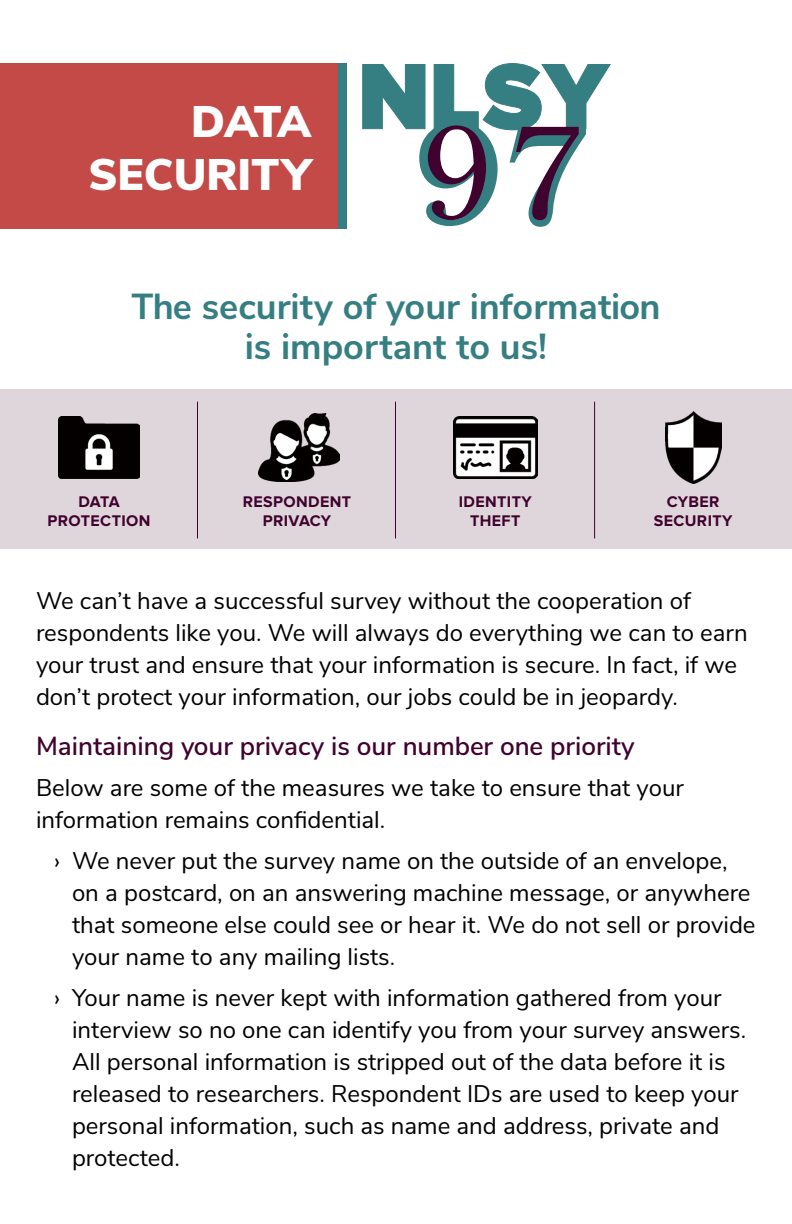
<style>
.page{position:relative;width:792px;height:1224px;background:#fff}
.page>*{position:absolute;margin:0;border:0;box-sizing:border-box;transform-origin:0 0}
.t1{font:900 44px/52.8px "Buckeye Sans";color:#fff;text-align:right}
.H2_-centered{font:700 36px/40px "Buckeye Sans";color:#357e81;text-align:center}
.t2{font:600 26px "Buckeye Sans";color:#40022e}
.Paragraph{font:24px/32px "Buckeye Sans";color:#000}
.t3{font:700 16px/19.2px "Proxima Nova";letter-spacing:.025em;color:#40022e;text-align:center}
</style>
<div class="page">
<svg style="left:362px;top:63px;width:249px;height:164px"></svg>
<div style="left:0;top:63px;width:338px;height:165px;background:#c44a47"></div>
<div style="left:338px;top:63px;width:9px;height:165px;background:#357e81"></div>
<div style="left:0;top:389px;width:792px;height:159px;background:#dfd6db"></div>
<img style="left:58px;top:416px;width:82px;height:62px">
<img style="left:666px;top:411px;width:55px;height:72px">
<img style="left:453px;top:416px;width:85px;height:62px">
<img style="left:258px;top:413px;width:82px;height:68px">
<hr style="left:197px;top:402px;width:1px;height:136px;background:#40022e">
<hr style="left:395px;top:402px;width:1px;height:136px;background:#40022e">
<hr style="left:594px;top:402px;width:1px;height:136px;background:#40022e">
<h1 class="t1" style="left:88px;top:93px;width:224px">DATA<br>SECURITY</h1>
<h2 class="H2_-centered" style="left:131px;top:284px;width:531px">The security of your information is important to us!</h2>
<p class="t3" style="left:48px;top:492px;width:104px">DATA<br>PROTECTION</p>
<p class="t3" style="left:243px;top:492px;width:110px">RESPONDENT<br>PRIVACY</p>
<p class="t3" style="left:654px;top:492px;width:80px">CYBER<br>SECURITY</p>
<p class="t3" style="left:459px;top:492px;width:74px">IDENTITY<br>THEFT</p>
<p class="Paragraph" style="left:36px;top:583px;width:713px">We can’t have a successful survey without the cooperation of respondents like you. We will always do everything we can to earn your trust and ensure that your information is secure. In fact, if we don’t protect your information, our jobs could be in jeopardy.</p>
<h3 class="t2" style="left:36px;top:727px;width:600px">Maintaining your privacy is our number one priority</h3>
<p class="Paragraph" style="left:36px;top:770px;width:649px">Below are some of the measures we take to ensure that your information remains confidential.</p>
<p class="Paragraph" style="left:72px;top:843px;width:685px;text-indent:-18px">› We never put the survey name on the outside of an envelope, on a postcard, on an answering machine message, or anywhere that someone else could see or hear it. We do not sell or provide your name to any mailing lists.</p>
<p class="Paragraph" style="left:72px;top:980px;width:676px;text-indent:-18px">› Your name is never kept with information gathered from your interview so no one can identify you from your survey answers.<br>All personal information is stripped out of the data before it is released to researchers. Respondent IDs are used to keep your personal information, such as name and address, private and protected.</p>
</div>
